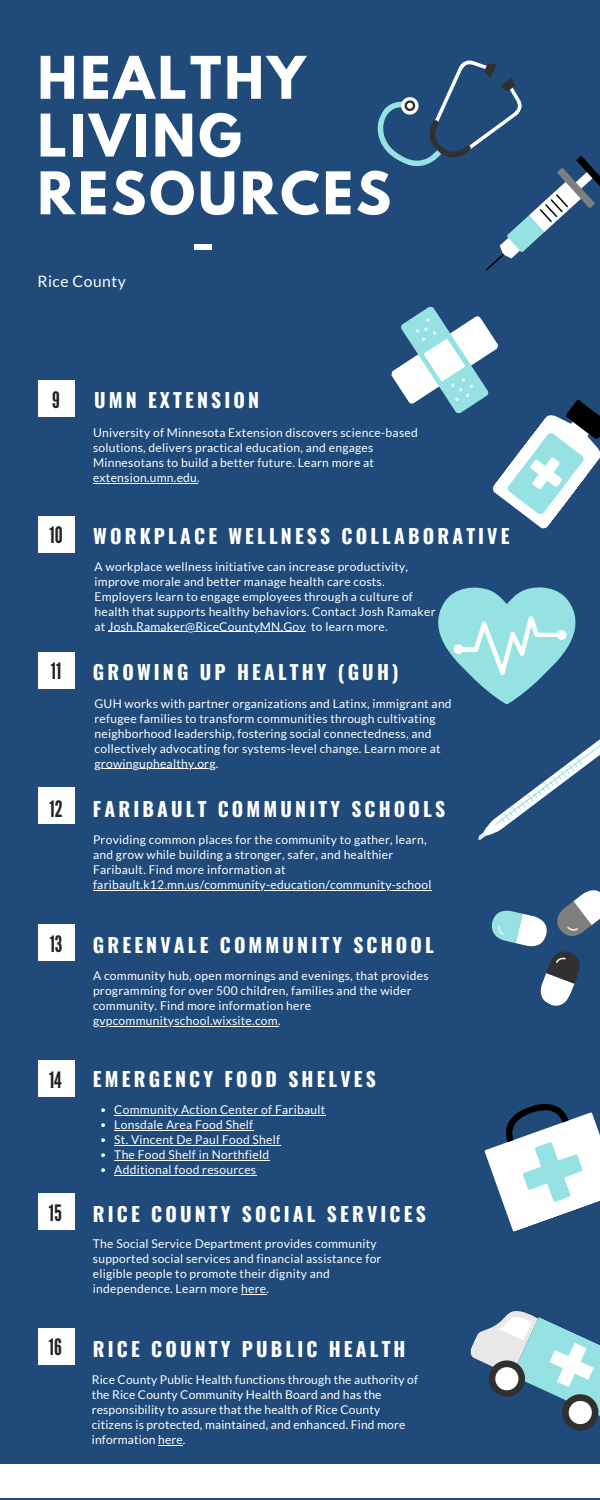
<style>
.page{position:relative;width:600px;height:1500px;background:#1f4a7a}
.page>*{position:absolute;margin:0;border:0;box-sizing:border-box;transform-origin:0 0}
.t1{font:700 52.1px/57.8px "League Spartan";letter-spacing:.06em;color:#fff}
.t2{font:22.5px "League Gothic";color:#222}
.t3{font:700 19.7px "Oswald";letter-spacing:.16em;color:#fff}
.t4{font:15.7px "Lato";letter-spacing:.03em;color:#fff}
.t5{font:12.1px/15px "Lato";letter-spacing:.02em;color:#fff}
</style>
<div class="page">
<div style="left:38px;top:381px;width:37px;height:36px;background:#fff"></div>
<svg style="left:484px;top:1104px;width:116px;height:128px"></svg>
<svg style="left:438px;top:588px;width:137px;height:116px"></svg>
<svg style="left:391px;top:307px;width:209px;height:222px"></svg>
<svg style="left:491px;top:890px;width:109px;height:116px"></svg>
<svg style="left:478px;top:739px;width:122px;height:101px"></svg>
<hr style="left:93px;top:483px;width:104px;height:1px;background:#fff">
<div style="left:38px;top:516px;width:37px;height:37px;background:#fff"></div>
<hr style="left:108px;top:631px;width:198px;height:1px;background:#fff">
<div style="left:38px;top:652px;width:37px;height:37px;background:#fff"></div>
<hr style="left:94px;top:769px;width:122px;height:1px;background:#fff">
<svg style="left:377px;top:60px;width:223px;height:211px"></svg>
<div style="left:38px;top:788px;width:37px;height:36px;background:#fff"></div>
<hr style="left:93px;top:890px;width:339px;height:1px;background:#fff">
<div style="left:38px;top:924px;width:37px;height:37px;background:#fff"></div>
<hr style="left:93px;top:1026px;width:185px;height:1px;background:#fff">
<div style="left:194px;top:245px;width:18px;height:5px;background:#fff"></div>
<svg style="left:101px;top:1108px;width:4px;height:4px"></svg>
<hr style="left:114px;top:1115px;width:211px;height:1px;background:#fff">
<svg style="left:101px;top:1123px;width:4px;height:4px"></svg>
<hr style="left:114px;top:1130px;width:140px;height:1px;background:#fff">
<svg style="left:101px;top:1138px;width:4px;height:4px"></svg>
<hr style="left:114px;top:1145px;width:166px;height:1px;background:#fff">
<svg style="left:101px;top:1153px;width:4px;height:4px"></svg>
<hr style="left:114px;top:1160px;width:155px;height:1px;background:#fff">
<svg style="left:101px;top:1168px;width:4px;height:4px"></svg>
<hr style="left:114px;top:1175px;width:142px;height:1px;background:#fff">
<svg style="left:241px;top:1294px;width:25px;height:1px"></svg>
<svg style="left:158px;top:1445px;width:25px;height:1px"></svg>
<svg style="left:470px;top:1311px;width:130px;height:120px"></svg>
<div style="left:0;top:1464px;width:600px;height:34px;background:#fff"></div>
<div style="left:38px;top:1060px;width:37px;height:36px;background:#fff"></div>
<div style="left:38px;top:1194px;width:37px;height:36px;background:#fff"></div>
<div style="left:38px;top:1328px;width:37px;height:37px;background:#fff"></div>
<h1 class="t1" style="left:38px;top:56px;width:355px">HEALTHY<br>LIVING<br>RESOURCES</h1>
<p class="t4" style="left:37px;top:271px;width:90px">Rice County</p>
<h2 class="t2" style="left:52px;top:387px;width:9px">9</h2>
<h3 class="t3" style="left:94px;top:385px;width:167px">UMN EXTENSION</h3>
<p class="t5" style="left:93px;top:425px;width:326px">University of Minnesota Extension discovers science-based solutions, delivers practical education, and engages Minnesotans to build a better future. Learn more at extension.umn.edu.</p>
<h2 class="t2" style="left:49px;top:522px;width:15px">10</h2>
<h3 class="t3" style="left:93px;top:521px;width:418px">WORKPLACE WELLNESS COLLABORATIVE</h3>
<p class="t5" style="left:94px;top:558px;width:343px">A workplace wellness initiative can increase productivity, improve morale and better manage health care costs.<br>Employers learn to engage employees through a culture of health that supports healthy behaviors. Contact Josh Ramaker at Josh.Ramaker@RiceCountyMN.Gov to learn more.</p>
<h2 class="t2" style="left:51px;top:658px;width:12px">11</h2>
<h3 class="t3" style="left:93px;top:657px;width:307px">GROWING UP HEALTHY (GUH)</h3>
<p class="t5" style="left:94px;top:696px;width:359px">GUH works with partner organizations and Latinx, immigrant and refugee families to transform communities through cultivating neighborhood leadership, fostering social connectedness, and collectively advocating for systems-level change. Learn more at growinguphealthy.org.</p>
<h2 class="t2" style="left:49px;top:796px;width:15px">12</h2>
<h3 class="t3" style="left:93px;top:794px;width:354px">FARIBAULT COMMUNITY SCHOOLS</h3>
<p class="t5" style="left:93px;top:832px;width:340px">Providing common places for the community to gather, learn, and grow while building a stronger, safer, and healthier Faribault. Find more information at faribault.k12.mn.us/community-education/community-school</p>
<h2 class="t2" style="left:50px;top:931px;width:14px">13</h2>
<h3 class="t3" style="left:93px;top:929px;width:343px">GREENVALE COMMUNITY SCHOOL</h3>
<p class="t5" style="left:93px;top:968px;width:337px">A community hub, open mornings and evenings, that provides programming for over 500 children, families and the wider community. Find more information here gvpcommunityschool.wixsite.com.</p>
<h2 class="t2" style="left:49px;top:1066px;width:14px">14</h2>
<h2 class="t2" style="left:49px;top:1200px;width:14px">15</h2>
<h2 class="t2" style="left:49px;top:1334px;width:14px">16</h2>
<h3 class="t3" style="left:93px;top:1064px;width:285px">EMERGENCY FOOD SHELVES</h3>
<p class="t5" style="left:114px;top:1102px;width:212px">Community Action Center of Faribault<br>Lonsdale Area Food Shelf<br>St. Vincent De Paul Food Shelf<br>The Food Shelf in Northfield<br>Additional food resources</p>
<h3 class="t3" style="left:93px;top:1199px;width:334px">RICE COUNTY SOCIAL SERVICES</h3>
<p class="t5" style="left:93px;top:1236px;width:290px">The Social Service Department provides community supported social services and financial assistance for eligible people to promote their dignity and independence. Learn more here.</p>
<h3 class="t3" style="left:93px;top:1333px;width:314px">RICE COUNTY PUBLIC HEALTH</h3>
<p class="t5" style="left:92px;top:1372px;width:328px">Rice County Public Health functions through the authority of the Rice County Community Health Board and has the responsibility to assure that the health of Rice County citizens is protected, maintained, and enhanced. Find more information here.</p>
</div>
